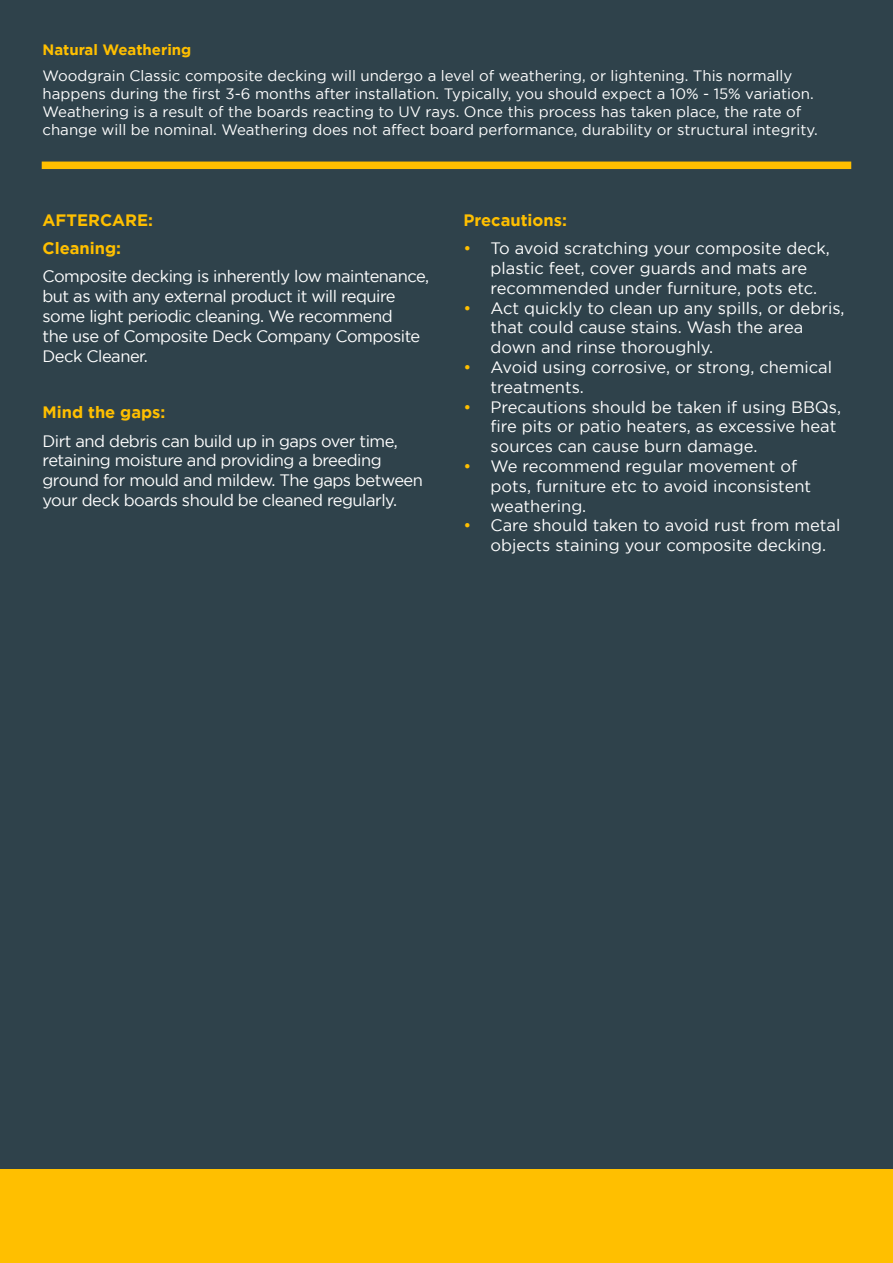
<style>
.page{position:relative;width:893px;height:1263px;background:#2f424b}
.page>*{position:absolute;margin:0;border:0;box-sizing:border-box;transform-origin:0 0}
.t1{font:16.5px/19.8px "Gotham";letter-spacing:-.015em;color:#fff}
.t2{font:700 16.5px/28.3px "Gotham";color:#ffbf00}
.t3{font:15px/18px "Gotham";color:#fff}
.t4{font:700 15px "Gotham";color:#ffbf00}
.s1{color:#ffbf00}
</style>
<div class="page">
<div style="left:0;top:1169px;width:893px;height:94px;background:#ffbf00"></div>
<div style="left:42px;top:162px;width:809px;height:7px;background:#ffbf00"></div>
<p class="t4" style="left:43px;top:39px;width:150px">Natural Weathering</p>
<p class="t3" style="left:43px;top:66px;width:777px">Woodgrain Classic composite decking will undergo a level of weathering, or lightening. This normally happens during the first 3-6 months after installation. Typically, you should expect a 10% - 15% variation.<br>Weathering is a result of the boards reacting to UV rays. Once this process has taken place, the rate of change will be nominal. Weathering does not affect board performance, durability or structural integrity.</p>
<p class="t2" style="left:43px;top:206px;width:112px">AFTERCARE:<br>Cleaning:</p>
<p class="t1" style="left:43px;top:266px;width:388px">Composite decking is inherently low maintenance, but as with any external product it will require some light periodic cleaning. We recommend<br>the use of Composite Deck Company Composite Deck Cleaner.</p>
<p class="t2" style="left:43px;top:398px;width:124px">Mind the gaps:</p>
<p class="t1" style="left:43px;top:431px;width:382px">Dirt and debris can build up in gaps over time, retaining moisture and providing a breeding ground for mould and mildew. The gaps between your deck boards should be cleaned regularly.</p>
<p class="t2" style="left:463px;top:206px;width:105px">Precautions:</p>
<p class="t1" style="left:490px;top:238px;width:341px;text-indent:-27px"><span class="s1">•</span> To avoid scratching your composite deck, plastic feet, cover guards and mats are recommended under furniture, pots etc.</p>
<p class="t1" style="left:490px;top:297px;width:356px;text-indent:-27px"><span class="s1">•</span> Act quickly to clean up any spills, or debris, that could cause stains. Wash the area down and rinse thoroughly.</p>
<p class="t1" style="left:490px;top:357px;width:343px;text-indent:-27px"><span class="s1">•</span> Avoid using corrosive, or strong, chemical treatments.</p>
<p class="t1" style="left:490px;top:396px;width:352px;text-indent:-27px"><span class="s1">•</span> Precautions should be taken if using BBQs, fire pits or patio heaters, as excessive heat sources can cause burn damage.</p>
<p class="t1" style="left:490px;top:456px;width:322px;text-indent:-27px"><span class="s1">•</span> We recommend regular movement of pots, furniture etc to avoid inconsistent weathering.</p>
<p class="t1" style="left:490px;top:515px;width:351px;text-indent:-27px"><span class="s1">•</span> Care should taken to avoid rust from metal objects staining your composite decking.</p>
</div>
